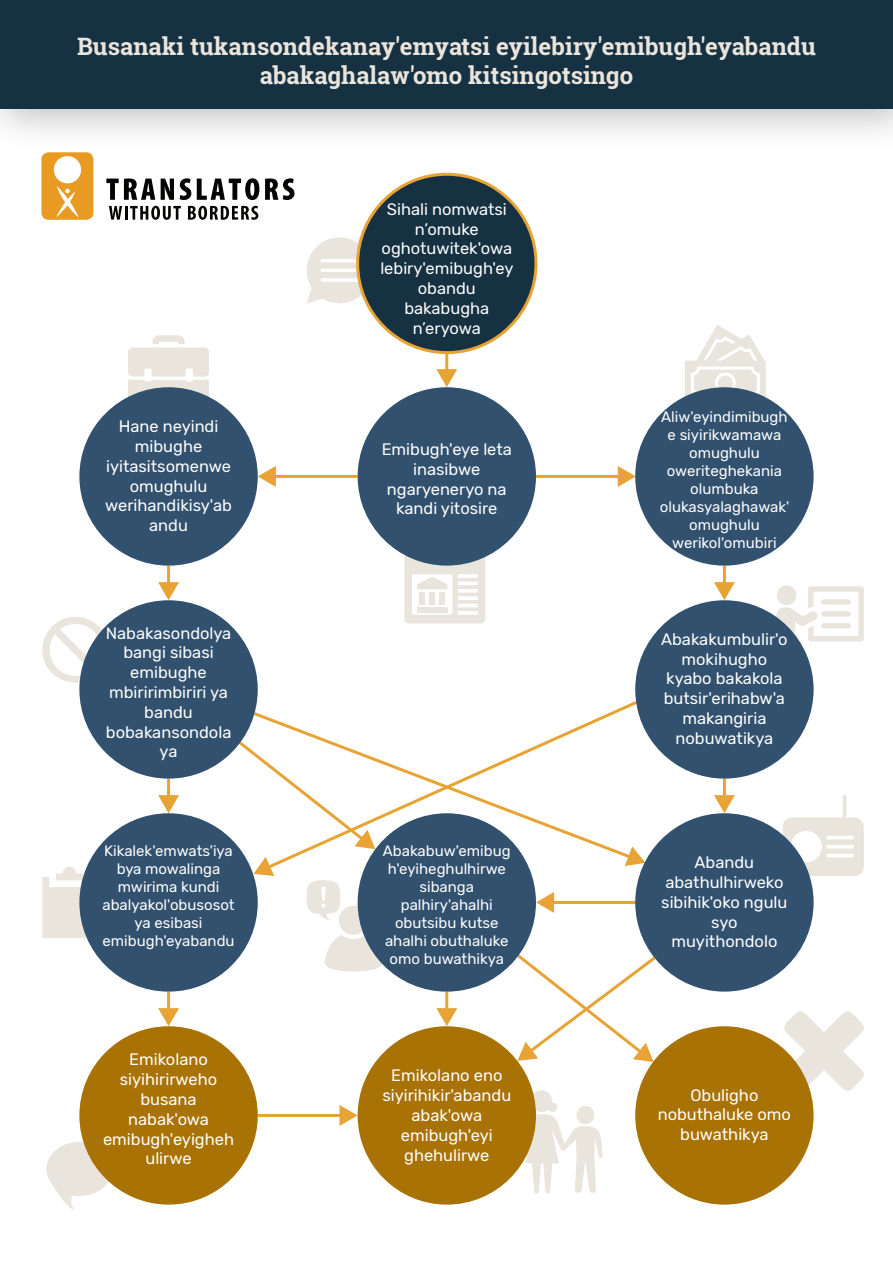
<style>
.page{position:relative;width:893px;height:1263px;background:#fff}
.page>*{position:absolute;margin:0;border:0;box-sizing:border-box;transform-origin:0 0}
.t1{font:700 24px/28.8px "Roboto Slab";color:#e9e5dd;text-align:center}
.t2{font:16.5px/19.8px "Rubik";color:#fff;text-align:center}
.t3{font:15px/18px "Rubik";color:#fff;text-align:center}
</style>
<div class="page">
<svg style="left:784px;top:1011px;width:80px;height:80px"></svg>
<hr style="left:445px;top:353px;width:3px;height:19px;background:#e7a334">
<svg style="left:436px;top:369px;width:21px;height:18px"></svg>
<hr style="left:167px;top:566px;width:3px;height:19px;background:#e7a334">
<svg style="left:158px;top:582px;width:21px;height:18px"></svg>
<hr style="left:723px;top:566px;width:3px;height:19px;background:#e7a334">
<svg style="left:714px;top:582px;width:21px;height:18px"></svg>
<hr style="left:167px;top:779px;width:3px;height:19px;background:#e7a334">
<svg style="left:158px;top:795px;width:21px;height:18px"></svg>
<hr style="left:723px;top:779px;width:3px;height:19px;background:#e7a334">
<svg style="left:714px;top:795px;width:21px;height:18px"></svg>
<hr style="left:273px;top:475px;width:85px;height:3px;background:#e7a334">
<svg style="left:258px;top:466px;width:18px;height:21px"></svg>
<hr style="left:536px;top:475px;width:85px;height:3px;background:#e7a334">
<svg style="left:618px;top:466px;width:18px;height:21px"></svg>
<hr style="left:167px;top:992px;width:3px;height:19px;background:#e7a334">
<svg style="left:158px;top:1008px;width:21px;height:18px"></svg>
<hr style="left:258px;top:1114px;width:85px;height:3px;background:#e7a334">
<svg style="left:339px;top:1105px;width:19px;height:21px"></svg>
<hr style="left:551px;top:901px;width:85px;height:3px;background:#e7a334">
<svg style="left:536px;top:892px;width:18px;height:21px"></svg>
<hr style="left:445px;top:992px;width:3px;height:19px;background:#e7a334">
<svg style="left:436px;top:1008px;width:21px;height:18px"></svg>
<svg style="left:253px;top:861px;width:21px;height:15px"></svg>
<svg style="left:252px;top:710px;width:373px;height:151px"></svg>
<svg style="left:625px;top:846px;width:20px;height:20px"></svg>
<svg style="left:238px;top:739px;width:137px;height:110px"></svg>
<svg style="left:516px;top:951px;width:139px;height:111px"></svg>
<svg style="left:306px;top:236px;width:61px;height:67px"></svg>
<svg style="left:685px;top:325px;width:81px;height:72px"></svg>
<div style="left:718px;top:376px;width:15px;height:15px;background:#e9e5dd;border-radius:50%"></div>
<svg style="left:128px;top:335px;width:81px;height:61px"></svg>
<svg style="left:404px;top:555px;width:81px;height:68px"></svg>
<div style="left:430px;top:592px;width:5px;height:13px;background:#e9e5dd"></div>
<div style="left:440px;top:592px;width:5px;height:13px;background:#e9e5dd"></div>
<div style="left:420px;top:592px;width:5px;height:13px;background:#e9e5dd"></div>
<div style="left:417px;top:607px;width:30px;height:5px;background:#e9e5dd"></div>
<svg style="left:776px;top:586px;width:88px;height:56px"></svg>
<div style="left:777px;top:585px;width:19px;height:20px;background:#e9e5dd;border-radius:50%"></div>
<div style="left:821px;top:599px;width:30px;height:6px;background:#e9e5dd;border-radius:3px"></div>
<div style="left:821px;top:611px;width:30px;height:6px;background:#e9e5dd;border-radius:3px"></div>
<div style="left:821px;top:623px;width:30px;height:5px;background:#e9e5dd;border-radius:3px"></div>
<svg style="left:518px;top:1090px;width:85px;height:103px"></svg>
<svg style="left:307px;top:880px;width:33px;height:40px"></svg>
<div style="left:339px;top:906px;width:29px;height:29px;background:#e9e5dd;border-radius:50%"></div>
<svg style="left:324px;top:935px;width:59px;height:36px"></svg>
<svg style="left:46px;top:1142px;width:66px;height:67px"></svg>
<svg style="left:783px;top:795px;width:81px;height:81px"></svg>
<svg style="left:42px;top:867px;width:44px;height:71px"></svg>
<svg style="left:42px;top:617px;width:60px;height:66px"></svg>
<div style="left:41px;top:152px;width:52px;height:68px;background:#e89a22;border-radius:7px"></div>
<div style="left:54px;top:156px;width:27px;height:27px;background:#fff;border-radius:50%"></div>
<svg style="left:56px;top:186px;width:23px;height:32px"></svg>
<svg style="left:106px;top:178px;width:49px;height:22px"></svg>
<svg style="left:161px;top:179px;width:13px;height:21px"></svg>
<svg style="left:180px;top:178px;width:11px;height:22px"></svg>
<svg style="left:197px;top:178px;width:62px;height:22px"></svg>
<svg style="left:265px;top:178px;width:29px;height:22px"></svg>
<svg style="left:109px;top:206px;width:72px;height:14px"></svg>
<svg style="left:188px;top:206px;width:70px;height:14px"></svg>
<div style="left:358px;top:174px;width:178px;height:179px;background:#163141;border-radius:50%"></div>
<div style="left:635px;top:387px;width:179px;height:179px;background:#32516e;border-radius:50%"></div>
<div style="left:79px;top:387px;width:179px;height:179px;background:#32516e;border-radius:50%"></div>
<div style="left:358px;top:387px;width:178px;height:179px;background:#32516e;border-radius:50%"></div>
<div style="left:635px;top:600px;width:179px;height:179px;background:#32516e;border-radius:50%"></div>
<div style="left:358px;top:1026px;width:178px;height:178px;background:#a87205;border-radius:50%"></div>
<div style="left:358px;top:813px;width:178px;height:179px;background:#32516e;border-radius:50%"></div>
<div style="left:635px;top:1026px;width:179px;height:178px;background:#a87205;border-radius:50%"></div>
<div style="left:79px;top:1026px;width:179px;height:178px;background:#a87205;border-radius:50%"></div>
<div style="left:635px;top:813px;width:179px;height:179px;background:#32516e;border-radius:50%"></div>
<div style="left:79px;top:813px;width:179px;height:179px;background:#32516e;border-radius:50%"></div>
<div style="left:79px;top:600px;width:179px;height:179px;background:#32516e;border-radius:50%"></div>
<img style="left:0;top:108px;width:893px;height:58px">
<div style="left:0;top:0;width:893px;height:108px;background:#163141"></div>
<h1 class="t1" style="left:77px;top:31px;width:740px">Busanaki tukansondekanay'emyatsi eyilebiry'emibugh'eyabandu abakaghalaw'omo kitsingotsingo</h1>
<p class="t2" style="left:105px;top:417px;width:128px">Hane neyindi mibughe iyitasitsomenwe omughulu werihandikisy'ab andu</p>
<p class="t2" style="left:106px;top:623px;width:127px">Nabakasondolya bangi sibasi emibughe mbiririmbiriri ya bandu bobakansondola ya</p>
<p class="t3" style="left:102px;top:842px;width:134px">Kikalek'emwats'iya bya mowalinga mwirima kundi abalyakol'obusosot ya esibasi emibugh'eyabandu</p>
<p class="t2" style="left:103px;top:1050px;width:132px">Emikolano siyihirirweho busana nabak'owa emibugh'eyigheh ulirwe</p>
<p class="t2" style="left:380px;top:200px;width:135px">Sihali nomwatsi n’omuke oghotuwitek'owa lebiry'emibugh'ey obandu bakabugha n’eryowa</p>
<p class="t2" style="left:382px;top:440px;width:132px">Emibugh'eye leta inasibwe ngaryeneryo na kandi yitosire</p>
<p class="t3" style="left:383px;top:842px;width:129px">Abakabuw'emibug h'eyiheghulhirwe sibanga palhiry'ahalhi obutsibu kutse ahalhi obuthaluke omo buwathikya</p>
<p class="t2" style="left:382px;top:1066px;width:130px">Emikolano eno siyirihikir'abandu abak'owa emibugh'eyi ghehulirwe</p>
<p class="t3" style="left:660px;top:408px;width:131px">Aliw'eyindimibugh e siyirikwamawa omughulu oweriteghekania olumbuka olukasyalaghawak' omughulu werikol'omubiri</p>
<p class="t2" style="left:661px;top:630px;width:128px">Abakakumbulir'o mokihugho kyabo bakakola butsir'erihabw'a makangiria nobuwatikya</p>
<p class="t2" style="left:661px;top:853px;width:128px">Abandu abathulhirweko sibihik'oko ngulu syo muyithondolo</p>
<p class="t2" style="left:658px;top:1085px;width:135px">Obuligho nobuthaluke omo buwathikya</p>
</div>
